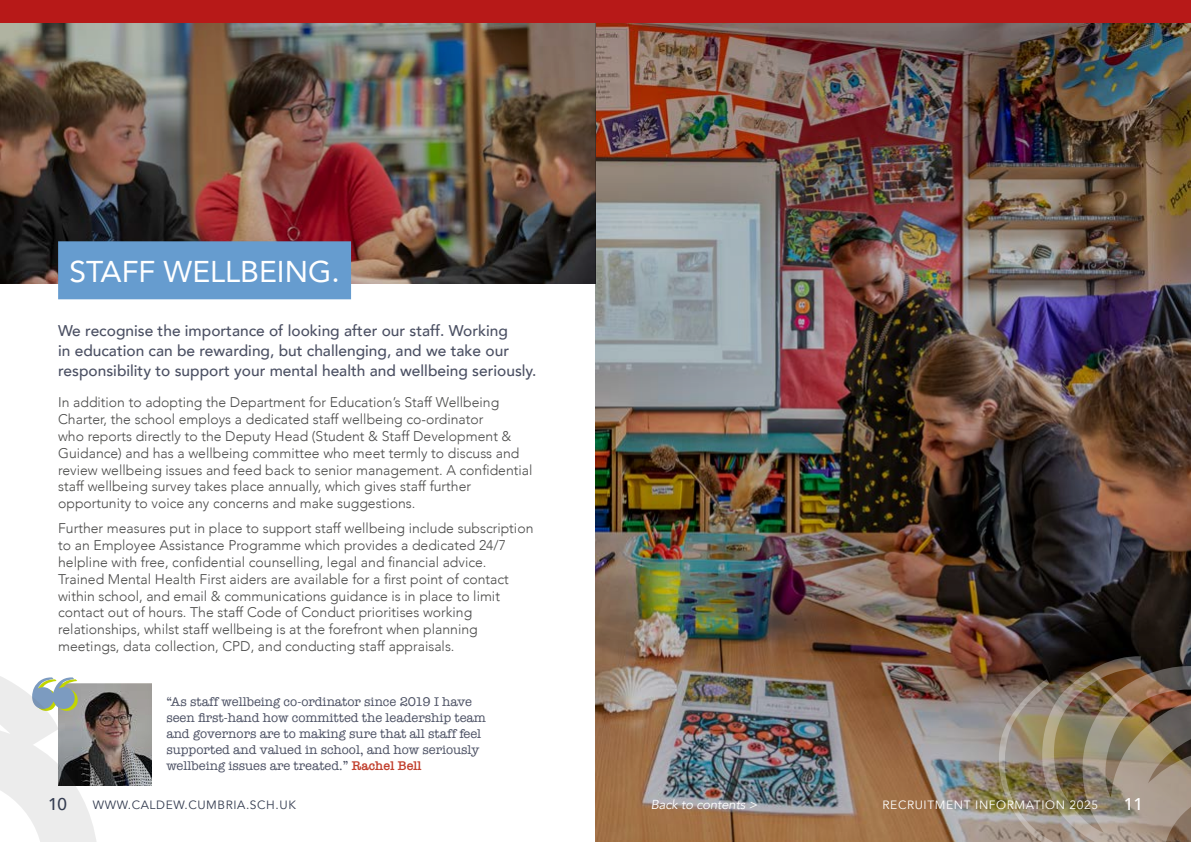
<style>
.page{position:relative;width:1191px;height:842px;background:#fff}
.page>*{position:absolute;margin:0;border:0;box-sizing:border-box;transform-origin:0 0}
.t1{font:30px "Avenir";color:#fff}
.t2{font:500 17px "Avenir";color:#343c50}
.t3{font:500 17px "Avenir";color:#fff}
.t4{font:500 15.5px/20px "Avenir";color:#4b5063}
.t5{font:300 14px/16.8px "Avenir";color:#4a4a49}
.t6{font:13px/16px "American Typewriter";color:#4b5063}
.t7{font:italic 13px "Avenir";letter-spacing:-.01em;color:#fff}
.t8{font:12px "Avenir";letter-spacing:.05em;color:#fff}
.t9{font:12px "Avenir";letter-spacing:.05em;color:#343c50}
.s1{font-weight:600;color:#c13e2c}
</style>
<div class="page">
<img style="left:595px;top:23px;width:596px;height:819px">
<img style="left:0;top:23px;width:595px;height:260px">
<div style="left:58px;top:241px;width:293px;height:58px;background:#669ccf"></div>
<img style="left:958px;top:653px;width:233px;height:189px">
<div style="left:595px;top:0;width:596px;height:23px;background:#b71918"></div>
<svg style="left:0;top:676px;width:152px;height:166px"></svg>
<div style="left:0;top:0;width:595px;height:23px;background:#b71918"></div>
<h1 class="t1" style="left:69px;top:248px;width:272px">STAFF WELLBEING.</h1>
<p class="t4" style="left:58px;top:320px;width:480px">We recognise the importance of looking after our staff. Working<br>in education can be rewarding, but challenging, and we take our responsibility to support your mental health and wellbeing seriously.</p>
<p class="t5" style="left:58px;top:394px;width:476px">In addition to adopting the Department for Education’s Staff Wellbeing Charter, the school employs a dedicated staff wellbeing co-ordinator<br>who reports directly to the Deputy Head (Student &amp; Staff Development &amp; Guidance) and has a wellbeing committee who meet termly to discuss and review wellbeing issues and feed back to senior management. A confidential staff wellbeing survey takes place annually, which gives staff further opportunity to voice any concerns and make suggestions.</p>
<p class="t5" style="left:58px;top:520px;width:477px">Further measures put in place to support staff wellbeing include subscription to an Employee Assistance Programme which provides a dedicated 24/7 helpline with free, confidential counselling, legal and financial advice.<br>Trained Mental Health First aiders are available for a first point of contact within school, and email &amp; communications guidance is in place to limit contact out of hours. The staff Code of Conduct prioritises working relationships, whilst staff wellbeing is at the forefront when planning meetings, data collection, CPD, and conducting staff appraisals.</p>
<p class="t6" style="left:166px;top:693px;width:321px">“As staff wellbeing co-ordinator since 2019 I have seen first-hand how committed the leadership team and governors are to making sure that all staff feel supported and valued in school, and how seriously wellbeing issues are treated.” <span class="s1">Rachel Bell</span></p>
<p class="t2" style="left:48px;top:789px;width:20px">10</p>
<p class="t9" style="left:93px;top:798px;width:204px">WWW.CALDEW.CUMBRIA.SCH.UK</p>
<p class="t7" style="left:651px;top:797px;width:108px">Back to contents &gt;</p>
<p class="t8" style="left:882px;top:798px;width:217px">RECRUITMENT INFORMATION 2025</p>
<p class="t3" style="left:1123px;top:789px;width:20px">11</p>
</div>
